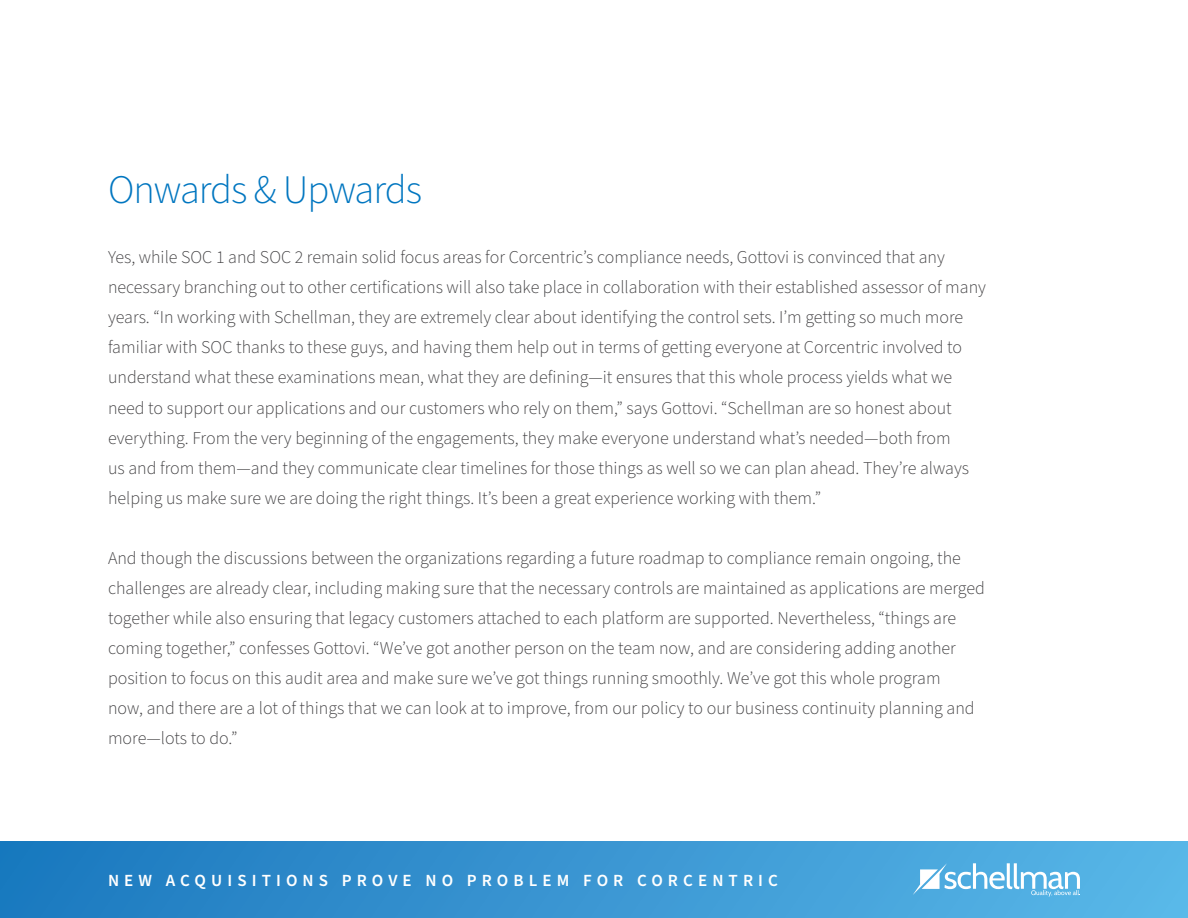
<style>
.page{position:relative;width:1188px;height:918px;background:#fff}
.page>*{position:absolute;margin:0;border:0;box-sizing:border-box;transform-origin:0 0}
.t1{font:300 40.5px "Source Sans Pro";letter-spacing:-.025em;color:#0076c0}
.t2{font:300 18px/30px "Source Sans Pro";color:#414042}
.t3{font:600 16.95px "Source Sans Pro";letter-spacing:.3em;color:#fff}
</style>
<div class="page">
<div style="left:0;top:841px;width:1188px;height:77px;background:linear-gradient(to right,#1b77be,#59b7e8)"></div>
<svg style="left:913px;top:863px;width:167px;height:34px"></svg>
<h1 class="t1" style="left:108px;top:163px;width:316px">Onwards &amp; Upwards</h1>
<p class="t2" style="left:108px;top:243px;width:880px">Yes, while SOC 1 and SOC 2 remain solid focus areas for Corcentric’s compliance needs, Gottovi is convinced that any necessary branching out to other certifications will also take place in collaboration with their established assessor of many years. “In working with Schellman, they are extremely clear about identifying the control sets. I’m getting so much more familiar with SOC thanks to these guys, and having them help out in terms of getting everyone at Corcentric involved to understand what these examinations mean, what they are defining—it ensures that this whole process yields what we need to support our applications and our customers who rely on them,” says Gottovi. “Schellman are so honest about everything. From the very beginning of the engagements, they make everyone understand what’s needed—both from<br>us and from them—and they communicate clear timelines for those things as well so we can plan ahead. They’re always helping us make sure we are doing the right things. It’s been a great experience working with them.”</p>
<p class="t2" style="left:108px;top:543px;width:878px">And though the discussions between the organizations regarding a future roadmap to compliance remain ongoing, the challenges are already clear, including making sure that the necessary controls are maintained as applications are merged together while also ensuring that legacy customers attached to each platform are supported. Nevertheless, “things are coming together,” confesses Gottovi. “We’ve got another person on the team now, and are considering adding another position to focus on this audit area and make sure we’ve got things running smoothly. We’ve got this whole program<br>now, and there are a lot of things that we can look at to improve, from our policy to our business continuity planning and more—lots to do.”</p>
<p class="t3" style="left:108px;top:869px;width:671px">NEW ACQUISITIONS PROVE NO PROBLEM FOR CORCENTRIC</p>
</div>
